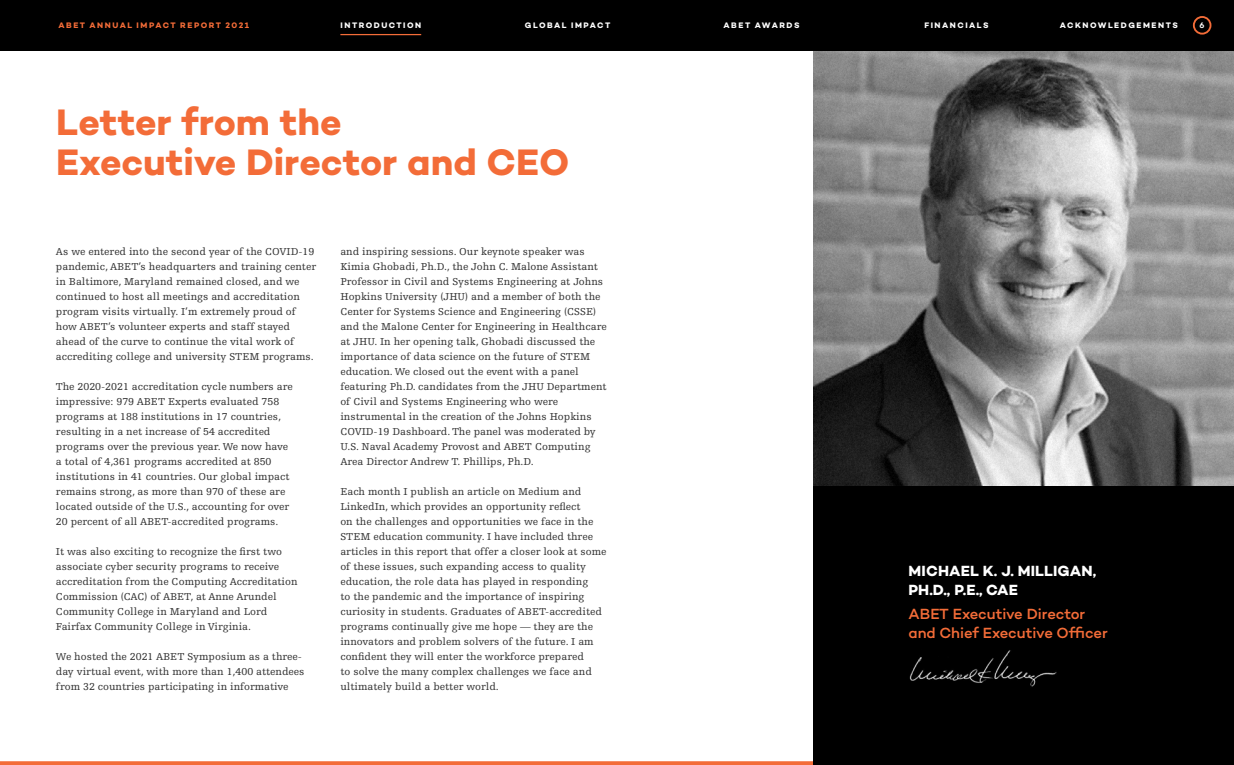
<style>
.page{position:relative;width:1234px;height:765px;background:#fff}
.page>*{position:absolute;margin:0;border:0;box-sizing:border-box;transform-origin:0 0}
.t1{font:700 37.5px/40px "Campton";color:#f36c38}
.t2{font:500 15px/18.8px "Campton";letter-spacing:-.005em;color:#f36c38}
.t3{font:700 15px/18.8px "Campton";letter-spacing:.01em;color:#fff}
.t4{font:10.62px/15px "Egyptienne F";color:#333}
.t5{font:700 8.12px "Campton";letter-spacing:.18em;color:#fff}
.t6{font:700 8.12px "Campton";letter-spacing:.18em;color:#f36c38}
.t7{font:600 8.12px "Campton";color:#fff}
</style>
<div class="page">
<svg style="left:0;top:761px;width:813px;height:4px;background:#f37444"></svg>
<div style="left:813px;top:486px;width:420px;height:279px;background:#000"></div>
<img style="left:813px;top:51px;width:420px;height:435px">
<img style="left:909px;top:650px;width:147px;height:37px">
<div style="left:0;top:0;width:1233px;height:51px;background:#000"></div>
<div style="left:1192px;top:16px;width:18px;height:19px;border:2px solid #f36c38;border-radius:50%"></div>
<hr style="left:340px;top:34px;width:81px;height:1px;background:#f36c38">
<p class="t6" style="left:58px;top:20px;width:192px">ABET ANNUAL IMPACT REPORT 2021</p>
<p class="t5" style="left:340px;top:20px;width:82px">INTRODUCTION</p>
<p class="t5" style="left:525px;top:20px;width:87px">GLOBAL IMPACT</p>
<p class="t5" style="left:723px;top:20px;width:77px">ABET AWARDS</p>
<p class="t5" style="left:924px;top:20px;width:66px">FINANCIALS</p>
<p class="t5" style="left:1059px;top:20px;width:119px">ACKNOWLEDGEMENTS</p>
<p class="t7" style="left:1199px;top:20px;width:7px">6</p>
<h1 class="t1" style="left:56px;top:102px;width:514px">Letter from the<br>Executive Director and CEO</h1>
<p class="t4" style="left:56px;top:244px;width:261px">As we entered into the second year of the COVID-19 pandemic, ABET’s headquarters and training center in Baltimore, Maryland remained closed, and we continued to host all meetings and accreditation program visits virtually. I’m extremely proud of how ABET’s volunteer experts and staff stayed ahead of the curve to continue the vital work of accrediting college and university STEM programs.</p>
<p class="t4" style="left:56px;top:379px;width:238px">The 2020-2021 accreditation cycle numbers are impressive: 979 ABET Experts evaluated 758 programs at 188 institutions in 17 countries, resulting in a net increase of 54 accredited programs over the previous year. We now have a total of 4,361 programs accredited at 850 institutions in 41 countries. Our global impact remains strong, as more than 970 of these are located outside of the U.S., accounting for over 20 percent of all ABET-accredited programs.</p>
<p class="t4" style="left:56px;top:544px;width:243px">It was also exciting to recognize the first two associate cyber security programs to receive accreditation from the Computing Accreditation Commission (CAC) of ABET, at Anne Arundel Community College in Maryland and Lord Fairfax Community College in Virginia.</p>
<p class="t4" style="left:56px;top:649px;width:250px">We hosted the 2021 ABET Symposium as a three&shy;day virtual event, with more than 1,400 attendees from 32 countries participating in informative</p>
<p class="t4" style="left:340px;top:244px;width:268px">and inspiring sessions. Our keynote speaker was Kimia Ghobadi, Ph.D., the John C. Malone Assistant Professor in Civil and Systems Engineering at Johns Hopkins University (JHU) and a member of both the Center for Systems Science and Engineering (CSSE) and the Malone Center for Engineering in Healthcare at JHU. In her opening talk, Ghobadi discussed the importance of data science on the future of STEM education. We closed out the event with a panel featuring Ph.D. candidates from the JHU Department of Civil and Systems Engineering who were instrumental in the creation of the Johns Hopkins COVID-19 Dashboard. The panel was moderated by U.S. Naval Academy Provost and ABET Computing Area Director Andrew T. Phillips, Ph.D.</p>
<p class="t4" style="left:340px;top:484px;width:267px">Each month I publish an article on Medium and LinkedIn, which provides an opportunity reflect<br>on the challenges and opportunities we face in the STEM education community. I have included three articles in this report that offer a closer look at some of these issues, such expanding access to quality education, the role data has played in responding<br>to the pandemic and the importance of inspiring curiosity in students. Graduates of ABET-accredited programs continually give me hope — they are the innovators and problem solvers of the future. I am confident they will enter the workforce prepared<br>to solve the many complex challenges we face and ultimately build a better world.</p>
<h2 class="t3" style="left:908px;top:562px;width:189px">MICHAEL K. J. MILLIGAN,<br>PH.D., P.E., CAE</h2>
<h2 class="t2" style="left:908px;top:604px;width:201px">ABET Executive Director and Chief Executive Officer</h2>
</div>
